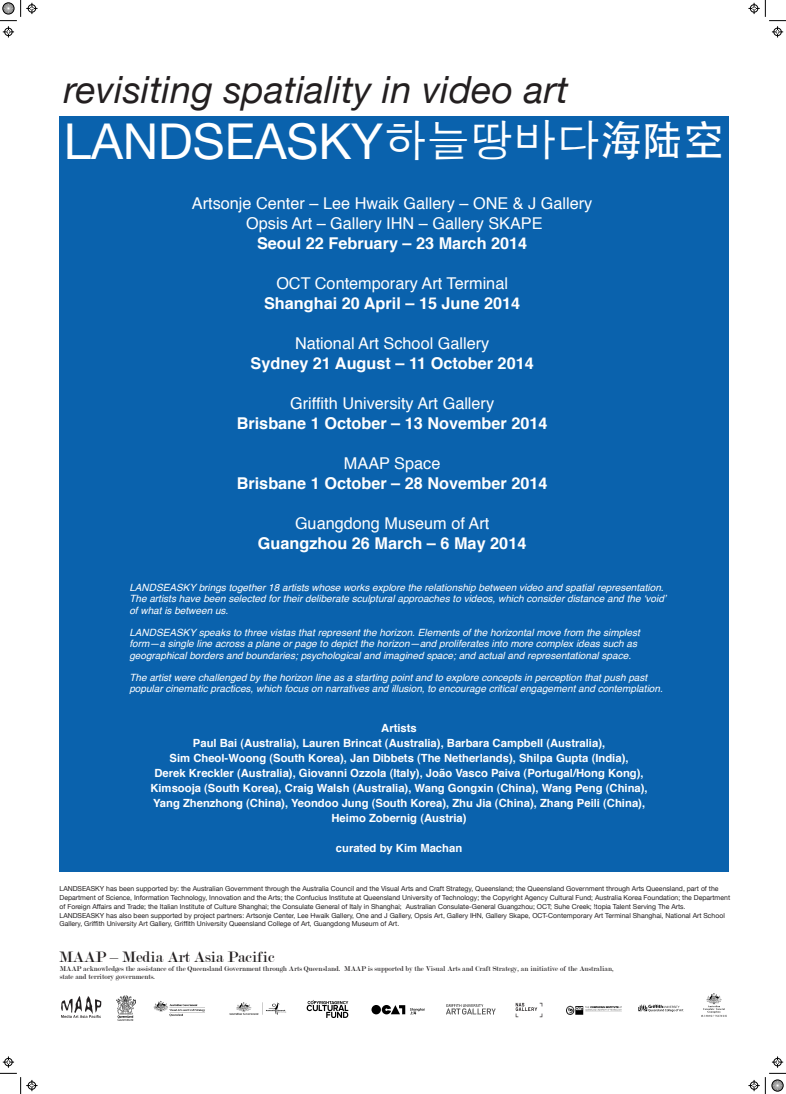
<style>
.page{position:relative;width:786px;height:1094px;background:#fff}
.page>*{position:absolute;margin:0;border:0;box-sizing:border-box;transform-origin:0 0}
.t1{font:49.31px "Helvetica Neue";color:#fff}
.t2{font:italic 37.5px "Helvetica Neue";letter-spacing:.005em;color:#231f20}
.t3{font:16.25px/20px "Helvetica";color:#fff;text-align:center}
.t4{font:700 16.25px "Helvetica";color:#fff}
.t5{font:16.25px "Modern";color:#231f20}
.t6{font:700 11.25px/15px "Helvetica";color:#fff;text-align:center}
.t7{font:italic 10px/11.2px "Helvetica";color:#fff}
.t8{font:7.5px/7.5px "Modern";color:#231f20}
.t9{font:6.88px/8.8px "Helvetica Neue";color:#231f20}
.s1{font-family:"Apple Gothic";font-size:43.5px}
.s2{font-family:"Adobe Heiti Std";font-size:41.44px}
</style>
<div class="page">
<div style="left:59px;top:160px;width:669px;height:711px;background:#0a62ad"></div>
<div style="left:59px;top:116px;width:669px;height:50px;background:#0a62ad"></div>
<img style="left:229px;top:1002px;width:57px;height:13px">
<img style="left:116px;top:995px;width:20px;height:25px">
<img style="left:638px;top:1004px;width:46px;height:8px">
<img style="left:446px;top:1004px;width:50px;height:11px">
<img style="left:306px;top:1000px;width:43px;height:18px">
<img style="left:566px;top:1005px;width:55px;height:9px">
<img style="left:153px;top:1001px;width:52px;height:16px">
<div style="left:371px;top:1005px;width:10px;height:9px;background:#000;border-radius:50%"></div>
<svg style="left:381px;top:1005px;width:43px;height:9px"></svg>
<img style="left:701px;top:993px;width:25px;height:23px">
<img style="left:515px;top:1002px;width:28px;height:16px">
<img style="left:61px;top:996px;width:40px;height:22px">
<svg style="left:0;top:1073px;width:38px;height:21px"></svg>
<svg style="left:3px;top:1056px;width:11px;height:11px"></svg>
<svg style="left:748px;top:0;width:37px;height:37px"></svg>
<svg style="left:771px;top:1056px;width:12px;height:11px"></svg>
<svg style="left:0;top:0;width:38px;height:37px"></svg>
<svg style="left:748px;top:1073px;width:37px;height:21px"></svg>
<h2 class="t2" style="left:64px;top:67px;width:506px">revisiting spatiality in video art</h2>
<h1 class="t1" style="left:64px;top:112px;width:662px">LANDSEASKY<span class="s1">하늘땅바다</span><span class="s2">海陆空</span></h1>
<h3 class="t3" style="left:192px;top:194px;width:402px">Artsonje Center – Lee Hwaik Gallery – ONE &amp; J Gallery<br>Opsis Art – Gallery IHN – Gallery SKAPE</h3>
<h3 class="t4" style="left:257px;top:230px;width:272px">Seoul 22 February – 23 March 2014</h3>
<h3 class="t3" style="left:276px;top:274px;width:233px">OCT Contemporary Art Terminal</h3>
<h3 class="t4" style="left:264px;top:290px;width:257px">Shanghai 20 April – 15 June 2014</h3>
<h3 class="t3" style="left:295px;top:334px;width:196px">National Art School Gallery</h3>
<h3 class="t4" style="left:250px;top:350px;width:284px">Sydney 21 August – 11 October 2014</h3>
<h3 class="t3" style="left:290px;top:394px;width:205px">Griffith University Art Gallery</h3>
<h3 class="t4" style="left:237px;top:410px;width:312px">Brisbane 1 October – 13 November 2014</h3>
<h3 class="t3" style="left:344px;top:454px;width:98px">MAAP Space</h3>
<h3 class="t4" style="left:237px;top:470px;width:312px">Brisbane 1 October – 28 November 2014</h3>
<h3 class="t3" style="left:295px;top:514px;width:196px">Guangdong Museum of Art</h3>
<h3 class="t4" style="left:258px;top:530px;width:270px">Guangzhou 26 March – 6 May 2014</h3>
<p class="t7" style="left:129px;top:582px;width:538px">LANDSEASKY brings together 18 artists whose works explore the relationship between video and spatial representation.<br>The artists have been selected for their deliberate sculptural approaches to videos, which consider distance and the ‘void’ of what is between us.</p>
<p class="t7" style="left:129px;top:627px;width:512px">LANDSEASKY speaks to three vistas that represent the horizon. Elements of the horizontal move from the simplest form—a single line across a plane or page to depict the horizon—and proliferates into more complex ideas such as geographical borders and boundaries; psychological and imagined space; and actual and representational space.</p>
<p class="t7" style="left:129px;top:672px;width:535px">The artist were challenged by the horizon line as a starting point and to explore concepts in perception that push past popular cinematic practices, which focus on narratives and illusion, to encourage critical engagement and contemplation.</p>
<p class="t6" style="left:150px;top:720px;width:498px">Artists<br>Paul Bai (Australia), Lauren Brincat (Australia), Barbara Campbell (Australia),<br>Sim Cheol-Woong (South Korea), Jan Dibbets (The Netherlands), Shilpa Gupta (India),<br>Derek Kreckler (Australia), Giovanni Ozzola (Italy), João Vasco Paiva (Portugal/Hong Kong), Kimsooja (South Korea), Craig Walsh (Australia), Wang Gongxin (China), Wang Peng (China), Yang Zhenzhong (China), Yeondoo Jung (South Korea), Zhu Jia (China), Zhang Peili (China), Heimo Zobernig (Austria)</p>
<h3 class="t6" style="left:336px;top:840px;width:128px">curated by Kim Machan</h3>
<p class="t9" style="left:60px;top:884px;width:672px">LANDSEASKY has been supported by: the Australian Government through the Australia Council and the Visual Arts and Craft Strategy, Queensland; the Queensland Government through Arts Queensland, part of the Department of Science, Information Technology, Innovation and the Arts; the Confucius Institute at Queensland University of Technology; the Copyright Agency Cultural Fund; Australia Korea Foundation; the Department of Foreign Affairs and Trade; the Italian Institute of Culture Shanghai; the Consulate General of Italy in Shanghai; Australian Consulate-General Guangzhou; OCT; Suhe Creek; !topia Talent Serving The Arts.<br>LANDSEASKY has also been supported by project partners: Artsonje Center, Lee Hwaik Gallery, One and J Gallery, Opsis Art, Gallery IHN, Gallery Skape, OCT-Contemporary Art Terminal Shanghai, National Art School Gallery, Griffith University Art Gallery, Griffith University Queensland College of Art, Guangdong Museum of Art.</p>
<h3 class="t5" style="left:59px;top:948px;width:217px">MAAP – Media Art Asia Pacific</h3>
<p class="t8" style="left:60px;top:965px;width:555px">MAAP acknowledges the assistance of the Queensland Government through Arts Queensland. MAAP is supported by the Visual Arts and Craft Strategy, an initiative of the Australian, state and territory governments.</p>
</div>
